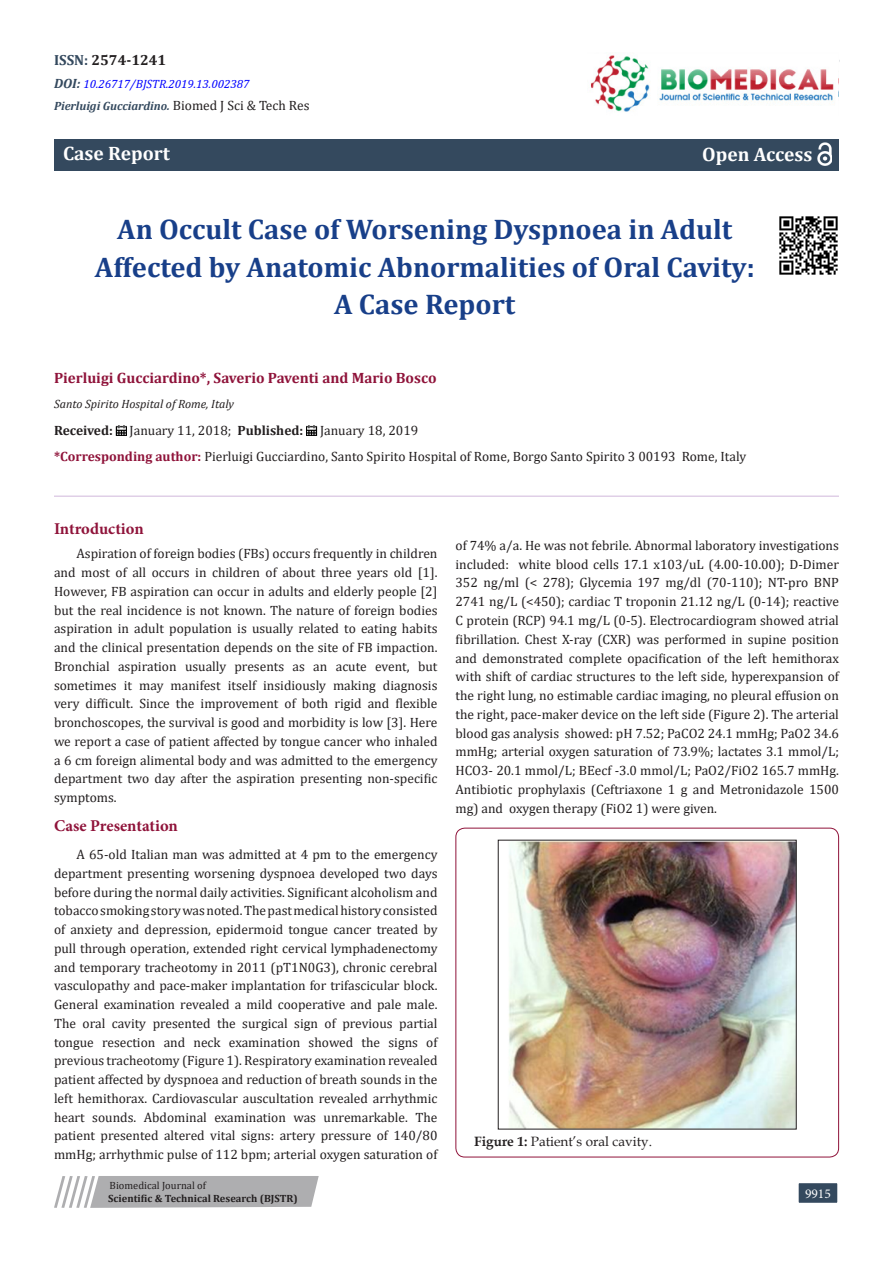
<style>
.page{position:relative;width:893px;height:1263px;background:#fff}
.page>*{position:absolute;margin:0;border:0;box-sizing:border-box;transform-origin:0 0}
.t1{font:700 28.5px/37.5px "Cambria";color:#183f89;text-align:center}
.t2{font:700 19.5px "Cambria";color:#fff}
.t3{font:700 16.5px "Minion Pro";letter-spacing:-.005em;color:#8f133a}
.t4{font:700 15px "Cambria";color:#8f133a}
.t5{font:700 14.7px "Cambria";color:#231f20}
.t6{font:13.5px/18.8px "Cambria";color:#231f20;text-align:justify}
.t7{font:13.5px "Book Antiqua";color:#231f20}
.t8{font:13.5px "Minion Pro";color:#fff}
.t9{font:italic 700 12px "Cambria";color:#34495e}
.t10{font:italic 12px "Cambria";color:#00f}
.t11{font:italic 12px "Cambria";color:#231f20}
.t12{font:700 10.5px "Cambria";color:#231f20}
.t13{font:10.5px "Cambria";color:#231f20}
.s1{color:#34495e}
.s2{font-weight:700;font-size:13.5px;color:#34495e}
.s3{font-weight:400;font-style:normal;font-size:13.5px;color:#231f20}
.s4{font-weight:700}
.s5{font-weight:700;color:#8f133a}
</style>
<div class="page">
<div style="left:798px;top:1182px;width:40px;height:21px;background:#34495e"></div>
<div style="left:797px;top:1181px;width:42px;height:23px;border:2px solid #fff"></div>
<div style="left:54px;top:139px;width:785px;height:32px;background:#34495e"></div>
<svg style="left:54px;top:1176px;width:265px;height:32px;background:#b8b8ba"></svg>
<svg style="left:116px;top:425px;width:11px;height:11px"></svg>
<svg style="left:306px;top:425px;width:11px;height:11px"></svg>
<img style="left:591px;top:55px;width:243px;height:57px">
<img style="left:818px;top:143px;width:14px;height:23px">
<img style="left:779px;top:216px;width:59px;height:59px">
<div style="left:455px;top:828px;width:384px;height:329px;border:1px solid #8f133a;border-radius:9px"></div>
<img style="left:509px;top:842px;width:285px;height:285px">
<hr style="left:54px;top:495px;width:785px;height:2px;background:#e0cfe7">
<p class="t5" style="left:54px;top:50px;width:114px"><span class="s1">ISSN:</span> 2574-1241</p>
<p class="t10" style="left:54px;top:75px;width:197px"><span class="s2">DOI:</span> 10.26717/BJSTR.2019.13.002387</p>
<p class="t9" style="left:54px;top:98px;width:257px">Pierluigi Gucciardino. <span class="s3">Biomed J Sci &amp; Tech Res</span></p>
<p class="t2" style="left:63px;top:140px;width:108px">Case Report</p>
<p class="t2" style="left:702px;top:140px;width:112px">Open Access</p>
<p class="t1" style="left:95px;top:210px;width:661px">An Occult Case of Worsening Dyspnoea in Adult<br>Affected by Anatomic Abnormalities of Oral Cavity:<br>A Case Report</p>
<p class="t4" style="left:54px;top:367px;width:384px">Pierluigi Gucciardino*, Saverio Paventi and Mario Bosco</p>
<p class="t11" style="left:54px;top:395px;width:182px">Santo Spirito Hospital of Rome, Italy</p>
<p class="t6" style="left:54px;top:420px;width:366px"><span class="s4">Received:</span> January 11, 2018; <span class="s4">Published:</span> January 18, 2019</p>
<p class="t6" style="left:54px;top:447px;width:694px"><span class="s5">*Corresponding author:</span> Pierluigi Gucciardino, Santo Spirito Hospital of Rome, Borgo Santo Spirito 3 00193 Rome, Italy</p>
<p class="t3" style="left:54px;top:517px;width:91px">Introduction</p>
<p class="t6" style="left:54px;top:544px;width:385px;text-indent:22px">Aspiration of foreign bodies (FBs) occurs frequently in children and most of all occurs in children of about three years old [1].<br>However, FB aspiration can occur in adults and elderly people [2] but the real incidence is not known. The nature of foreign bodies aspiration in adult population is usually related to eating habits and the clinical presentation depends on the site of FB impaction.<br>Bronchial aspiration usually presents as an acute event, but sometimes it may manifest itself insidiously making diagnosis very difficult. Since the improvement of both rigid and flexible bronchoscopes, the survival is good and morbidity is low [3]. Here we report a case of patient affected by tongue cancer who inhaled a 6 cm foreign alimental body and was admitted to the emergency department two day after the aspiration presenting non-specific symptoms.</p>
<p class="t3" style="left:54px;top:814px;width:125px">Case Presentation</p>
<p class="t6" style="left:54px;top:845px;width:385px;text-indent:22px">A 65-old Italian man was admitted at 4 pm to the emergency department presenting worsening dyspnoea developed two days before during the normal daily activities. Significant alcoholism and tobacco smoking story was noted. The past medical history consisted of anxiety and depression, epidermoid tongue cancer treated by pull through operation, extended right cervical lymphadenectomy and temporary tracheotomy in 2011 (pT1N0G3), chronic cerebral vasculopathy and pace-maker implantation for trifascicular block.<br>General examination revealed a mild cooperative and pale male.<br>The oral cavity presented the surgical sign of previous partial tongue resection and neck examination showed the signs of previous tracheotomy (Figure 1). Respiratory examination revealed patient affected by dyspnoea and reduction of breath sounds in the left hemithorax. Cardiovascular auscultation revealed arrhythmic heart sounds. Abdominal examination was unremarkable. The patient presented altered vital signs: artery pressure of 140/80 mmHg; arrhythmic pulse of 112 bpm; arterial oxygen saturation of</p>
<p class="t13" style="left:110px;top:1179px;width:98px">Biomedical Journal of</p>
<p class="t12" style="left:108px;top:1191px;width:191px">Scientific &amp; Technical Research (BJSTR)</p>
<p class="t6" style="left:455px;top:536px;width:385px">of 74% a/a. He was not febrile. Abnormal laboratory investigations included: white blood cells 17.1 x103/uL (4.00-10.00); D-Dimer 352 ng/ml (&lt; 278); Glycemia 197 mg/dl (70-110); NT-pro BNP 2741 ng/L (&lt;450); cardiac T troponin 21.12 ng/L (0-14); reactive C protein (RCP) 94.1 mg/L (0-5). Electrocardiogram showed atrial fibrillation. Chest X-ray (CXR) was performed in supine position and demonstrated complete opacification of the left hemithorax with shift of cardiac structures to the left side, hyperexpansion of the right lung, no estimable cardiac imaging, no pleural effusion on the right, pace-maker device on the left side (Figure 2). The arterial blood gas analysis showed: pH 7.52; PaCO2 24.1 mmHg; PaO2 34.6 mmHg; arterial oxygen saturation of 73.9%; lactates 3.1 mmol/L; HCO3- 20.1 mmol/L; BEecf -3.0 mmol/L; PaO2/FiO2 165.7 mmHg.<br>Antibiotic prophylaxis (Ceftriaxone 1 g and Metronidazole 1500 mg) and oxygen therapy (FiO2 1) were given.</p>
<p class="t7" style="left:474px;top:1132px;width:179px"><span class="s4">Figure 1:</span> Patient’s oral cavity.</p>
<p class="t8" style="left:805px;top:1184px;width:27px">9915</p>
</div>
